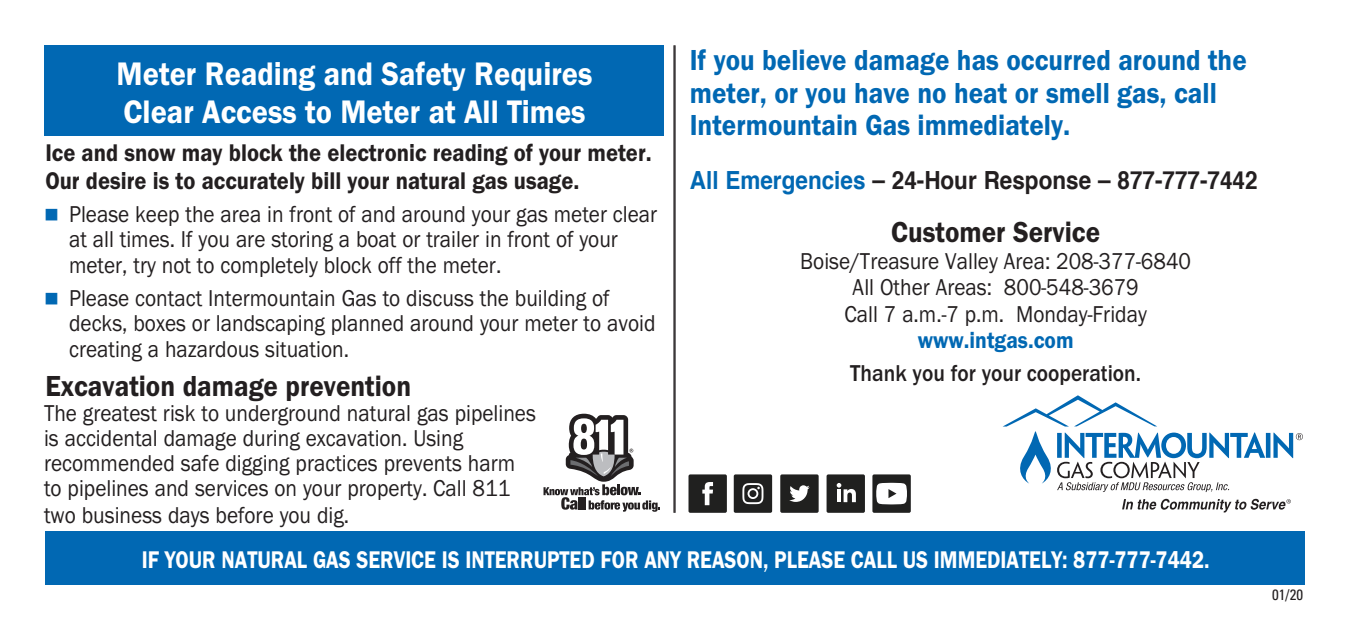
<style>
.page{position:relative;width:1350px;height:630px;background:#fff}
.page>*{position:absolute;margin:0;border:0;box-sizing:border-box;transform-origin:0 0}
.t1{font:600 33.75px/37.5px "Franklin Gothic Itc T";color:#fff;scale:.9 1}
.t2{font:600 30px/32.5px "Franklin Gothic Itc T";color:#0168b3;scale:.9 1}
.t3{font:600 30px "Franklin Gothic Itc T";color:#231f20;scale:.9 1}
.t4{font:600 25px/27.5px "Franklin Gothic Itc T";color:#231f20;scale:.9 1}
.t5{font:600 25px "Franklin Gothic Itc T";color:#fff;scale:.83 1}
.t6{font:700 25px "Helvetica";color:#231f20;scale:.9 1}
.t7{font:23.75px/25.8px "Franklin Gothic Itc T";color:#231f20;scale:.9 1}
.t8{font:500 23.75px "Franklin Gothic Itc T";color:#231f20;scale:.9 1}
.t9{font:600 23.75px "Franklin Gothic Itc T";color:#0168b3;scale:.9 1}
.t10{font:condensed 15px "Univers";color:#231f20}
.s1{color:#0168b3}
</style>
<div class="page">
<svg style="left:1122px;top:499px;width:169px;height:13px"></svg>
<svg style="left:1003px;top:395px;width:300px;height:97px"></svg>
<hr style="left:674px;top:45px;width:2px;height:468px;background:#231f20">
<div style="left:45px;top:532px;width:1260px;height:53px;background:#0168b3"></div>
<svg style="left:544px;top:414px;width:116px;height:98px"></svg>
<hr style="left:673px;top:45px;width:2px;height:468px;background:#231f20">
<div style="left:44px;top:45px;width:620px;height:91px;background:#0168b3"></div>
<div style="left:780px;top:474px;width:39px;height:39px;background:#20201f;border-radius:2px"></div>
<svg style="left:789px;top:485px;width:21px;height:17px"></svg>
<div style="left:689px;top:474px;width:38px;height:39px;background:#20201f;border-radius:2px"></div>
<svg style="left:702px;top:482px;width:11px;height:23px"></svg>
<div style="left:734px;top:474px;width:38px;height:39px;background:#20201f;border-radius:2px"></div>
<svg style="left:742px;top:483px;width:21px;height:21px"></svg>
<div style="left:827px;top:474px;width:38px;height:39px;background:#20201f;border-radius:2px"></div>
<svg style="left:837px;top:483px;width:19px;height:19px"></svg>
<div style="left:872px;top:474px;width:39px;height:39px;background:#20201f;border-radius:2px"></div>
<svg style="left:876px;top:483px;width:31px;height:21px"></svg>
<h1 class="t1" style="left:117px;top:55px;width:530px">Meter Reading and Safety Requires<br>Clear Access to Meter at All Times</h1>
<p class="t4" style="left:45px;top:139px;width:675px">Ice and snow may block the electronic reading of your meter.<br>Our desire is to accurately bill your natural gas usage.</p>
<p class="t7" style="left:69px;top:201px;width:655px;text-indent:-25px"><span class="s1">■</span> Please keep the area in front of and around your gas meter clear at all times. If you are storing a boat or trailer in front of your meter, try not to completely block off the meter.</p>
<p class="t7" style="left:69px;top:285px;width:653px;text-indent:-25px"><span class="s1">■</span> Please contact Intermountain Gas to discuss the building of decks, boxes or landscaping planned around your meter to avoid creating a hazardous situation.</p>
<p class="t3" style="left:45px;top:369px;width:408px">Excavation damage prevention</p>
<p class="t7" style="left:44px;top:400px;width:548px">The greatest risk to underground natural gas pipelines is accidental damage during excavation. Using recommended safe digging practices prevents harm to pipelines and services on your property. Call 811 two business days before you dig.</p>
<p class="t2" style="left:690px;top:43px;width:620px">If you believe damage has occurred around the meter, or you have no heat or smell gas, call<br>Intermountain Gas immediately.</p>
<p class="t6" style="left:690px;top:160px;width:632px"><span class="s1">All Emergencies</span> – 24-Hour Response – 877-777-7442</p>
<p class="t3" style="left:891px;top:215px;width:234px">Customer Service</p>
<p class="t7" style="left:800px;top:247px;width:436px;line-height:26.5px;text-align:center">Boise/Treasure Valley Area: 208-377-6840<br>All Other Areas: 800-548-3679<br>Call 7 a.m.-7 p.m. Monday-Friday</p>
<p class="t9" style="left:918px;top:326px;width:175px">www.intgas.com</p>
<p class="t8" style="left:850px;top:359px;width:325px">Thank you for your cooperation.</p>
<p class="t5" style="left:142px;top:545px;width:1288px">IF YOUR NATURAL GAS SERVICE IS INTERRUPTED FOR ANY REASON, PLEASE CALL US IMMEDIATELY: 877-777-7442.</p>
<p class="t10" style="left:1272px;top:585px;width:32px">01/20</p>
</div>
